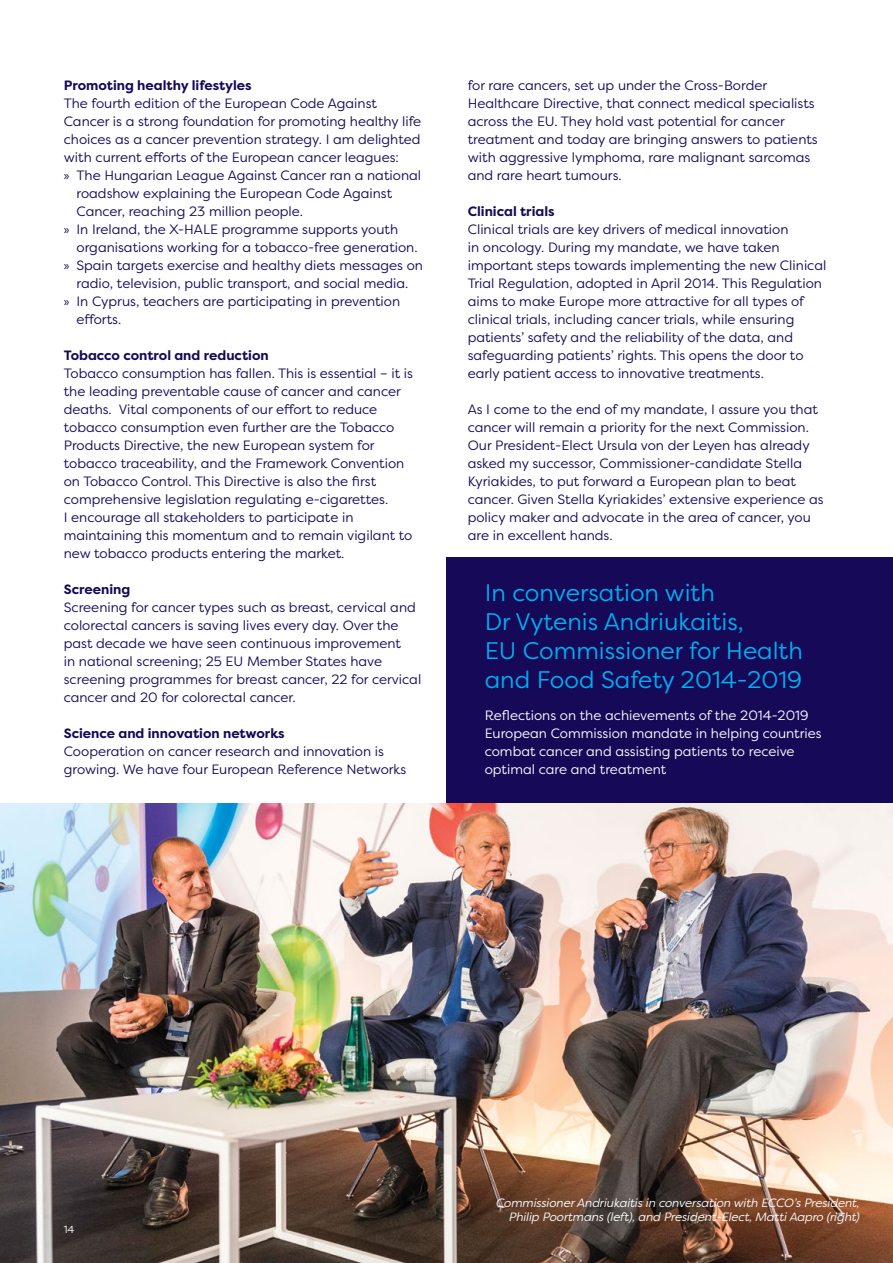
<style>
.page{position:relative;width:893px;height:1263px;background:#fff}
.page>*{position:absolute;margin:0;border:0;box-sizing:border-box;transform-origin:0 0}
.Titel{font:24px/28.8px "Filson Pro";color:#00aeef}
.body{font:13.5px/18px "Filson Pro";color:#150958}
.body_wit{font:13.5px/18px "Filson Pro";color:#fff}
.body-2{font:700 13.5px "Filson Pro";color:#150958}
.body-3{font:italic 12px/13.5px "Filson Pro";color:#fff;text-align:right}
.t1{font:10.5px "Filson Pro";color:#fff}
.s1{font-family:"Myriad Pro"}
</style>
<div class="page">
<div style="left:446px;top:557px;width:447px;height:268px;background:#150958"></div>
<img style="left:0;top:804px;width:893px;height:459px">
<p class="body-2" style="left:64px;top:77px;width:189px">Promoting healthy lifestyles</p>
<p class="body" style="left:64px;top:94px;width:359px">The fourth edition of the European Code Against Cancer is a strong foundation for promoting healthy life choices as a cancer prevention strategy. I am delighted with current efforts of the European cancer leagues:</p>
<p class="body" style="left:77px;top:166px;width:346px;text-indent:-13px"><span class="s1">»</span> The Hungarian League Against Cancer ran a national roadshow explaining the European Code Against<br>Cancer, reaching 23 million people.</p>
<p class="body" style="left:77px;top:220px;width:343px;text-indent:-13px"><span class="s1">»</span> In Ireland, the X-HALE programme supports youth organisations working for a tobacco-free generation.</p>
<p class="body" style="left:64px;top:256px;width:361px;text-align:center"><span class="s1">»</span> Spain targets exercise and healthy diets messages on radio, television, public transport, and social media.</p>
<p class="body" style="left:77px;top:292px;width:325px;text-indent:-13px"><span class="s1">»</span> In Cyprus, teachers are participating in prevention efforts.</p>
<p class="body-2" style="left:64px;top:347px;width:207px">Tobacco control and reduction</p>
<p class="body" style="left:64px;top:364px;width:351px">Tobacco consumption has fallen. This is essential – it is the leading preventable cause of cancer and cancer deaths. Vital components of our effort to reduce tobacco consumption even further are the Tobacco Products Directive, the new European system for tobacco traceability, and the Framework Convention on Tobacco Control. This Directive is also the first comprehensive legislation regulating e-cigarettes.<br>I encourage all stakeholders to participate in maintaining this momentum and to remain vigilant to new tobacco products entering the market.</p>
<p class="body-2" style="left:64px;top:581px;width:68px">Screening</p>
<p class="body" style="left:64px;top:598px;width:359px">Screening for cancer types such as breast, cervical and colorectal cancers is saving lives every day. Over the past decade we have seen continuous improvement<br>in national screening; 25 EU Member States have screening programmes for breast cancer, 22 for cervical cancer and 20 for colorectal cancer.</p>
<p class="body-2" style="left:64px;top:725px;width:222px">Science and innovation networks</p>
<p class="body" style="left:64px;top:742px;width:344px">Cooperation on cancer research and innovation is growing. We have four European Reference Networks</p>
<p class="body" style="left:468px;top:76px;width:351px">for rare cancers, set up under the Cross-Border Healthcare Directive, that connect medical specialists across the EU. They hold vast potential for cancer treatment and today are bringing answers to patients with aggressive lymphoma, rare malignant sarcomas and rare heart tumours.</p>
<p class="body-2" style="left:468px;top:203px;width:88px">Clinical trials</p>
<p class="body" style="left:468px;top:220px;width:360px">Clinical trials are key drivers of medical innovation<br>in oncology. During my mandate, we have taken important steps towards implementing the new Clinical Trial Regulation, adopted in April 2014. This Regulation aims to make Europe more attractive for all types of clinical trials, including cancer trials, while ensuring patients’ safety and the reliability of the data, and safeguarding patients’ rights. This opens the door to early patient access to innovative treatments.</p>
<p class="body" style="left:468px;top:400px;width:357px">As I come to the end of my mandate, I assure you that cancer will remain a priority for the next Commission.<br>Our President-Elect Ursula von der Leyen has already asked my successor, Commissioner-candidate Stella Kyriakides, to put forward a European plan to beat cancer. Given Stella Kyriakides’ extensive experience as policy maker and advocate in the area of cancer, you are in excellent hands.</p>
<p class="Titel" style="left:485px;top:578px;width:320px">In conversation with<br>Dr Vytenis Andriukaitis,<br>EU Commissioner for Health and Food Safety 2014-2019</p>
<p class="body_wit" style="left:485px;top:706px;width:338px">Reflections on the achievements of the 2014-2019<br>European Commission mandate in helping countries combat cancer and assisting patients to receive optimal care and treatment</p>
<p class="t1" style="left:64px;top:1222px;width:12px">14</p>
<p class="body-3" style="left:495px;top:1196px;width:368px">CommissionerAndriukaitisin conversation with ECCO’sPresident,<br>Philip Poortmans(left),and President-Elect,MattiAapro (right)</p>
</div>
